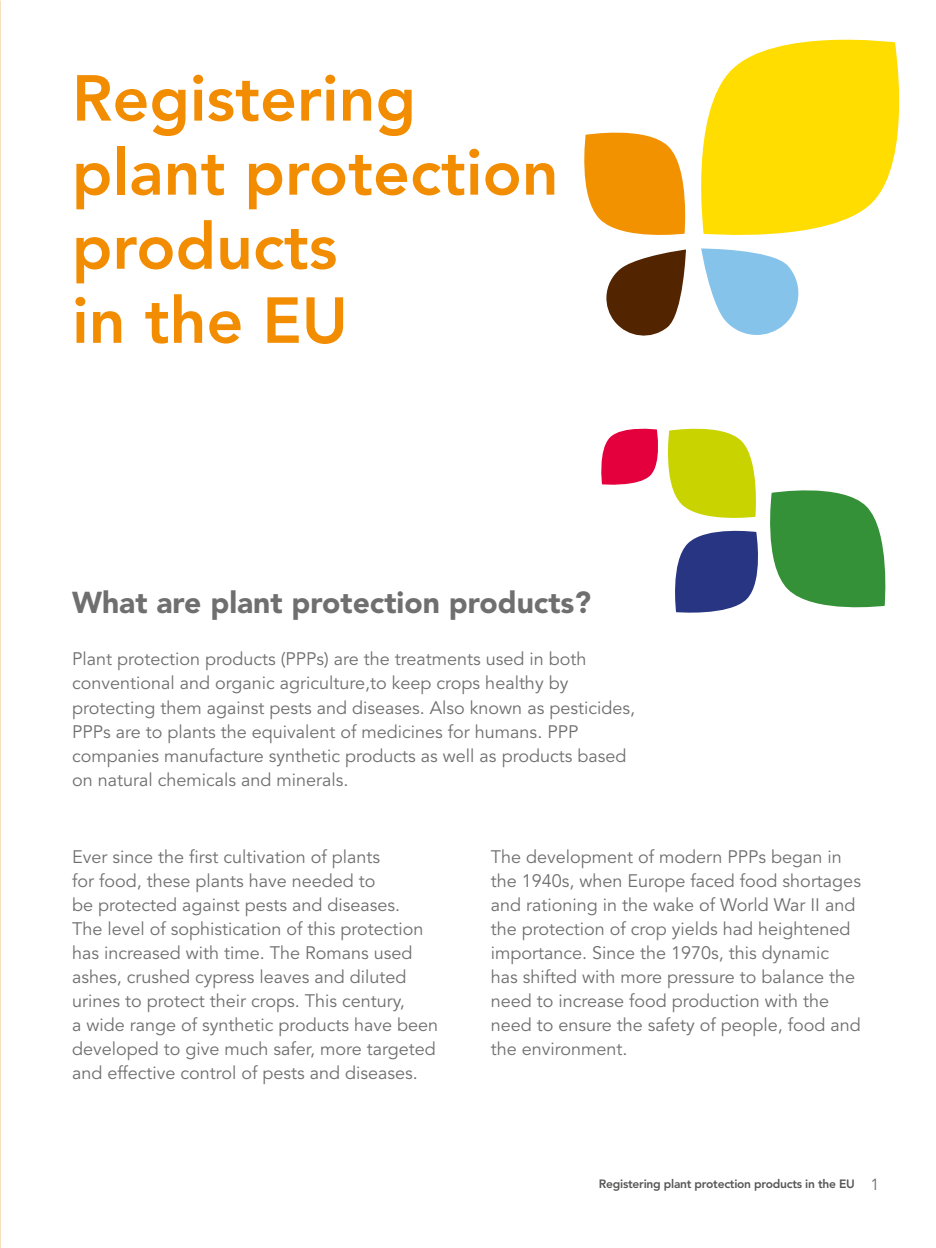
<style>
.page{position:relative;width:936px;height:1248px;background:#fff}
.page>*{position:absolute;margin:0;border:0;box-sizing:border-box;transform-origin:0 0}
.t1{font:800 64.2px/74px "Avenir LT Std";color:#f28c00}
.t2{font:900 30px "Avenir LT Std";color:#706f6f}
.t3{font:18px/24px "Avenir LT Std";color:#706f6f}
.t4{font:800 12px "Avenir LT Std";letter-spacing:-.02em;color:#575756}
.s1{font-weight:400;font-size:16px;color:#706f6f}
</style>
<div class="page">
<svg style="left:584px;top:132px;width:102px;height:103px;background:#f4a328"></svg>
<svg style="left:601px;top:428px;width:285px;height:185px"></svg>
<svg style="left:701px;top:39px;width:199px;height:196px;background:#ffe226"></svg>
<svg style="left:701px;top:248px;width:98px;height:87px"></svg>
<svg style="left:606px;top:249px;width:80px;height:87px"></svg>
<h1 class="t1" style="left:72px;top:61px;width:488px">Registering plant protection products<br>in the EU</h1>
<h2 class="t2" style="left:72px;top:584px;width:520px">What are plant protection products?</h2>
<p class="t3" style="left:72px;top:647px;width:564px">Plant protection products (PPPs) are the treatments used in both conventional and organic agriculture,to keep crops healthy by protecting them against pests and diseases. Also known as pesticides, PPPs are to plants the equivalent of medicines for humans. PPP companies manufacture synthetic products as well as products based on natural chemicals and minerals.</p>
<p class="t3" style="left:72px;top:845px;width:368px">Ever since the first cultivation of plants<br>for food, these plants have needed to<br>be protected against pests and diseases.<br>The level of sophistication of this protection has increased with time. The Romans used ashes, crushed cypress leaves and diluted urines to protect their crops. This century,<br>a wide range of synthetic products have been developed to give much safer, more targeted and effective control of pests and diseases.</p>
<p class="t3" style="left:490px;top:845px;width:372px">The development of modern PPPs began in the 1940s, when Europe faced food shortages and rationing in the wake of World War II and the protection of crop yields had heightened importance. Since the 1970s, this dynamic<br>has shifted with more pressure to balance the need to increase food production with the need to ensure the safety of people, food and the environment.</p>
<p class="t4" style="left:599px;top:1176px;width:282px">Registering plant protection products in the EU <span class="s1">1</span></p>
</div>
